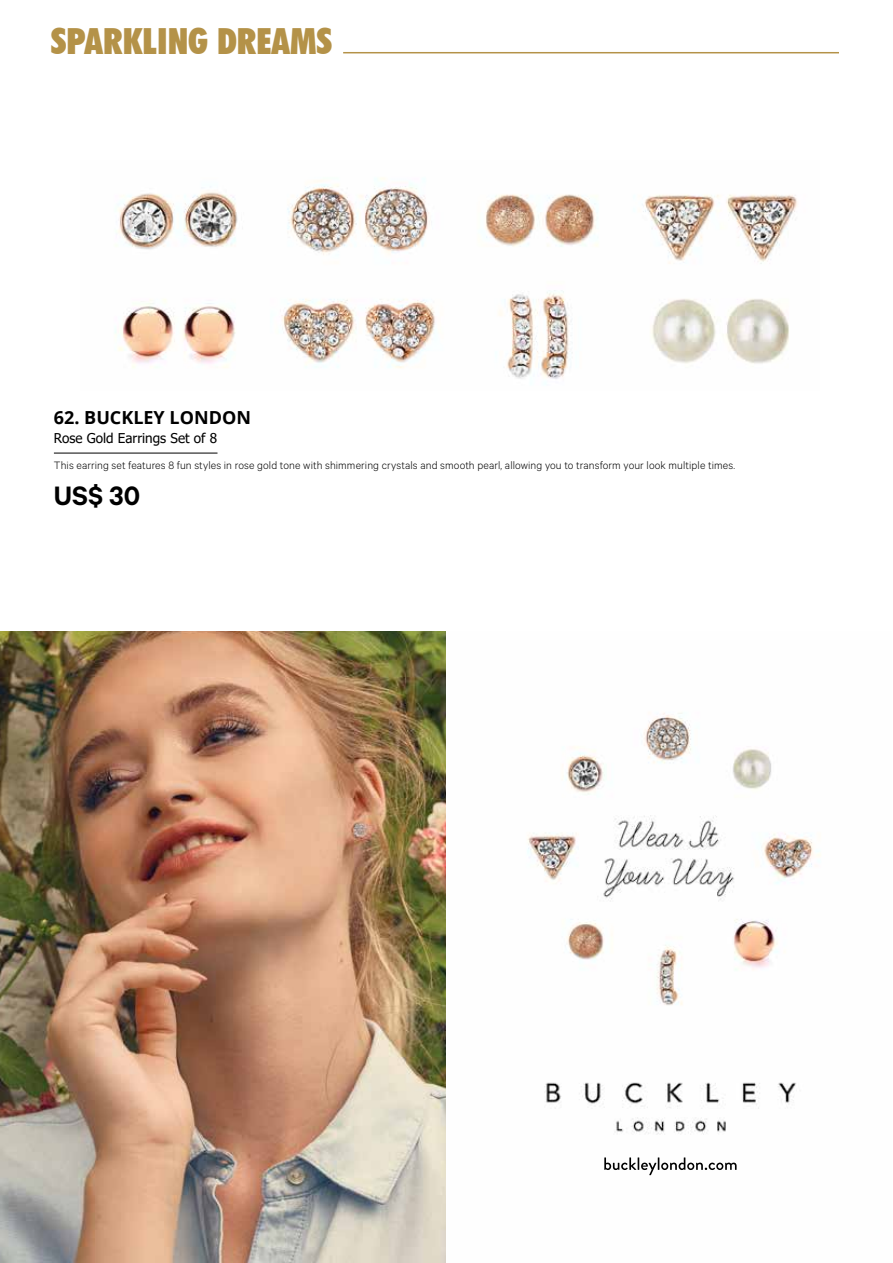
<style>
.page{position:relative;width:893px;height:1263px;background:#fff}
.page>*{position:absolute;margin:0;border:0;box-sizing:border-box;transform-origin:0 0}
.t1{font:900 condensed 36px "Futura BT";color:#b49248}
.t2{font:600 30px "Calibre";color:#000}
.t3{font:700 18px "Open Sans";color:#000}
.t4{font:13.5px "Tahoma";color:#000}
.t5{font:300 12px "Calibre";letter-spacing:.01em;color:#000}
</style>
<div class="page">
<hr style="left:343px;top:52px;width:496px;height:1px;background:#b49248">
<img style="left:0;top:631px;width:446px;height:632px">
<img style="left:527px;top:713px;width:293px;height:463px">
<img style="left:115px;top:178px;width:683px;height:207px">
<hr style="left:54px;top:453px;width:163px;height:1px;background:#000">
<h1 class="t1" style="left:51px;top:19px;width:283px">SPARKLING DREAMS</h1>
<h3 class="t3" style="left:54px;top:405px;width:199px">62. BUCKLEY LONDON</h3>
<p class="t4" style="left:54px;top:429px;width:165px">Rose Gold Earrings Set of 8</p>
<p class="t5" style="left:54px;top:459px;width:683px">This earring set features 8 fun styles in rose gold tone with shimmering crystals and smooth pearl, allowing you to transform your look multiple times.</p>
<h2 class="t2" style="left:54px;top:478px;width:88px">US$ 30</h2>
</div>
